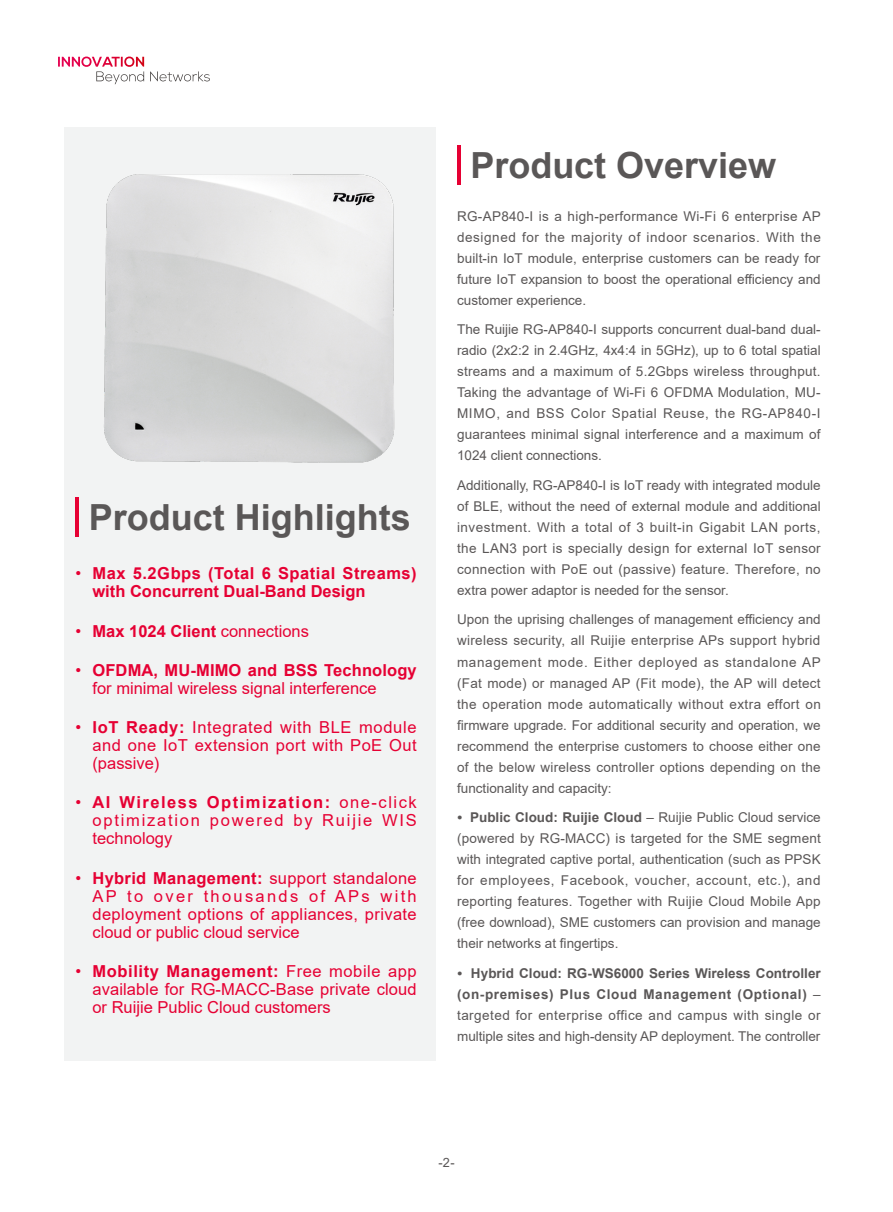
<style>
.page{position:relative;width:893px;height:1212px;background:#fff}
.page>*{position:absolute;margin:0;border:0;box-sizing:border-box;transform-origin:0 0}
.t1{font:700 36px "Arial";color:#5a5757}
.t2{font:16.5px/18px "Arial";letter-spacing:.005em;color:#e60033;text-align:justify}
.t3{font:700 16.5px/18px "Arial";color:#e60033}
.t4{font:13.5px/21px "Arial";color:#5a5757;text-align:justify}
.t5{font:12.75px "Arial";color:#5a5757}
.s1{font-weight:400}
.s2{font-weight:700}
.s3{font-size:9px}
</style>
<div class="page">
<svg style="left:58px;top:57px;width:86px;height:27px"></svg>
<svg style="left:150px;top:71px;width:60px;height:10px"></svg>
<div style="left:65px;top:128px;width:371px;height:933px;background:#f2f3f3"></div>
<hr style="left:75px;top:497px;width:4px;height:40px;background:#e60033">
<hr style="left:457px;top:146px;width:3px;height:39px;background:#e60033">
<img style="left:104px;top:174px;width:291px;height:289px">
<p class="t1" style="left:89px;top:492px;width:324px">Product Highlights</p>
<p class="t3" style="left:92px;top:565px;width:326px;text-indent:-17px"><span class="s1">•</span> Max 5.2Gbps (Total 6 Spatial Streams) with Concurrent Dual-Band Design</p>
<p class="t3" style="left:75px;top:622px;width:235px"><span class="s1">•</span> Max 1024 Client <span class="s1">connections</span></p>
<p class="t2" style="left:92px;top:661px;width:326px;text-indent:-17px">• <span class="s2">OFDMA, MU-MIMO and BSS Technology </span>for minimal wireless signal interference</p>
<p class="t2" style="left:92px;top:718px;width:326px;text-indent:-17px">• <span class="s2">IoT Ready:</span> Integrated with BLE module and one IoT extension port with PoE Out (passive)</p>
<p class="t2" style="left:92px;top:793px;width:326px;text-indent:-17px">• <span class="s2">AI Wireless Optimization:</span> one-click optimization powered by Ruijie WIS technology</p>
<p class="t2" style="left:92px;top:869px;width:326px;text-indent:-17px">• <span class="s2">Hybrid Management:</span> support standalone AP to over thousands of APs with deployment options of appliances, private cloud or public cloud service</p>
<p class="t2" style="left:92px;top:962px;width:326px;text-indent:-17px">• <span class="s2">Mobility Management:</span> Free mobile app available for RG-MACC-Base private cloud or Ruijie Public Cloud customers</p>
<p class="t1" style="left:470px;top:140px;width:307px">Product Overview</p>
<p class="t4" style="left:457px;top:206px;width:365px">RG-AP840-I is a high-performance Wi-Fi 6 enterprise AP designed for the majority of indoor scenarios. With the built-in IoT module, enterprise customers can be ready for future IoT expansion to boost the operational efficiency and customer experience.</p>
<p class="t4" style="left:457px;top:319px;width:365px">The Ruijie RG-AP840-I supports concurrent dual-band dual&shy;radio (2x2:2 in 2.4GHz, 4x4:4 in 5GHz), up to 6 total spatial streams and a maximum of 5.2Gbps wireless throughput.<br>Taking the advantage of Wi-Fi 6 OFDMA Modulation, MU-MIMO, and BSS Color Spatial Reuse, the RG-AP840-I guarantees minimal signal interference and a maximum of 1024 client connections.</p>
<p class="t4" style="left:457px;top:475px;width:365px">Additionally, RG-AP840-I is IoT ready with integrated module of BLE, without the need of external module and additional investment. With a total of 3 built-in Gigabit LAN ports, the LAN3 port is specially design for external IoT sensor connection with PoE out (passive) feature. Therefore, no extra power adaptor is needed for the sensor.</p>
<p class="t4" style="left:457px;top:609px;width:365px">Upon the uprising challenges of management efficiency and wireless security, all Ruijie enterprise APs support hybrid management mode. Either deployed as standalone AP (Fat mode) or managed AP (Fit mode), the AP will detect the operation mode automatically without extra effort on firmware upgrade. For additional security and operation, we recommend the enterprise customers to choose either one of the below wireless controller options depending on the functionality and capacity:</p>
<p class="t4" style="left:457px;top:807px;width:365px"><span class="s3">●</span> <span class="s2">Public Cloud: Ruijie Cloud</span> – Ruijie Public Cloud service (powered by RG-MACC) is targeted for the SME segment with integrated captive portal, authentication (such as PPSK for employees, Facebook, voucher, account, etc.), and reporting features. Together with Ruijie Cloud Mobile App (free download), SME customers can provision and manage their networks at fingertips.</p>
<p class="t4" style="left:457px;top:962px;width:365px"><span class="s3">●</span> <span class="s2">Hybrid Cloud: RG-WS6000 Series Wireless Controller (on-premises) Plus Cloud Management (Optional)</span> – targeted for enterprise office and campus with single or multiple sites and high-density AP deployment. The controller</p>
<p class="t5" style="left:438px;top:1153px;width:18px">-2-</p>
</div>
